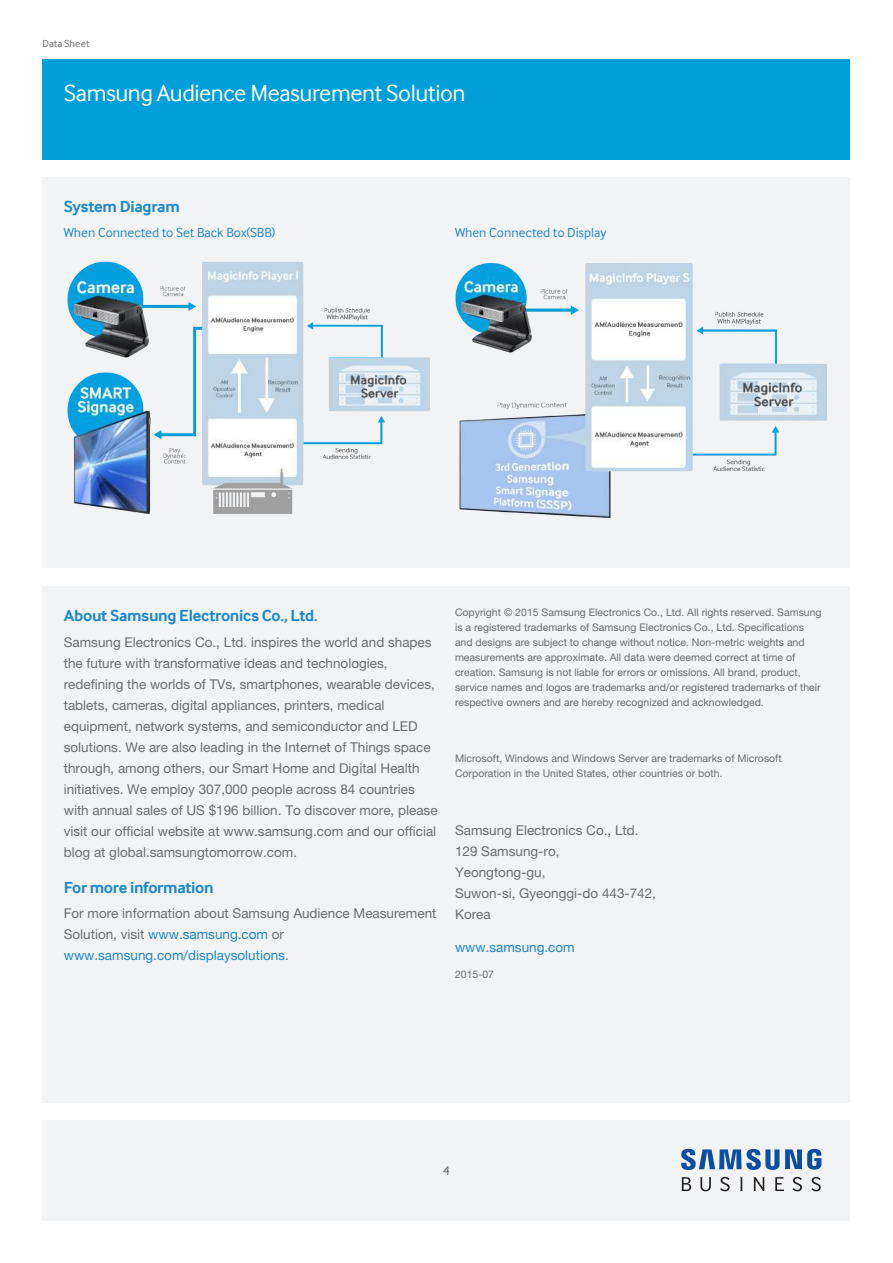
<style>
.page{position:relative;width:893px;height:1263px;background:#fff}
.page>*{position:absolute;margin:0;border:0;box-sizing:border-box;transform-origin:0 0}
.t1{font:24px "Samsung Inter Face";letter-spacing:-.02em;color:#fff}
.t2{font:700 16.5px "Samsung Inter Face";letter-spacing:-.02em;color:#2088c9}
.t3{font:13.5px/21px "Helvetica Neue LT Pro";color:#6c6d70}
.t4{font:13.5px "Samsung Inter Face";color:#2088c9}
.t5{font:13.5px "Helvetica Neue LT Pro";color:#2088c9}
.t6{font:13.5px "Samsung Inter Face";color:#6c6d70}
.t7{font:10.5px/15px "Helvetica Neue LT Pro";color:#6c6d70}
.t8{font:10.5px "Samsung Inter Face";letter-spacing:.005em;color:#6c6d70}
.s1{color:#2088c9}
</style>
<div class="page">
<div style="left:43px;top:1120px;width:807px;height:100px;background:#f2f3f4"></div>
<div style="left:43px;top:60px;width:807px;height:100px;background:#009fda"></div>
<div style="left:43px;top:177px;width:807px;height:926px;background:#f2f3f4"></div>
<svg style="left:681px;top:1149px;width:98px;height:21px"></svg>
<svg style="left:785px;top:1149px;width:36px;height:20px"></svg>
<svg style="left:682px;top:1177px;width:9px;height:14px"></svg>
<svg style="left:700px;top:1177px;width:11px;height:14px"></svg>
<svg style="left:720px;top:1177px;width:10px;height:14px"></svg>
<svg style="left:741px;top:1177px;width:1px;height:14px"></svg>
<svg style="left:754px;top:1177px;width:10px;height:14px"></svg>
<svg style="left:775px;top:1177px;width:9px;height:14px"></svg>
<svg style="left:792px;top:1177px;width:10px;height:14px"></svg>
<svg style="left:811px;top:1177px;width:10px;height:14px"></svg>
<img style="left:67px;top:261px;width:363px;height:253px">
<img style="left:455px;top:263px;width:372px;height:255px">
<div style="left:34px;top:569px;width:839px;height:17px;background:#fff"></div>
<p class="t8" style="left:43px;top:38px;width:48px">Data Sheet</p>
<h1 class="t1" style="left:64px;top:79px;width:403px">Samsung Audience Measurement Solution</h1>
<p class="t2" style="left:64px;top:197px;width:118px">System Diagram</p>
<p class="t4" style="left:64px;top:224px;width:213px">When Connected to Set Back Box(SBB)</p>
<p class="t4" style="left:455px;top:224px;width:153px">When Connected to Display</p>
<p class="t2" style="left:64px;top:605px;width:256px">About Samsung Electronics Co., Ltd.</p>
<p class="t3" style="left:64px;top:631px;width:375px">Samsung Electronics Co., Ltd. inspires the world and shapes the future with transformative ideas and technologies, redefining the worlds of TVs, smartphones, wearable devices, tablets, cameras, digital appliances, printers, medical equipment, network systems, and semiconductor and LED solutions. We are also leading in the Internet of Things space through, among others, our Smart Home and Digital Health initiatives. We employ 307,000 people across 84 countries with annual sales of US $196 billion. To discover more, please visit our official website at www.samsung.com and our official blog at global.samsungtomorrow.com.</p>
<p class="t2" style="left:64px;top:877px;width:151px">For more information</p>
<p class="t3" style="left:64px;top:903px;width:374px">For more information about Samsung Audience Measurement<br>Solution, visit <span class="s1">www.samsung.com</span> or <span class="s1">www.samsung.com/displaysolutions</span>.</p>
<p class="t7" style="left:455px;top:605px;width:368px">Copyright © 2015 Samsung Electronics Co., Ltd. All rights reserved. Samsung is a registered trademarks of Samsung Electronics Co., Ltd. Specifications and designs are subject to change without notice. Non-metric weights and measurements are approximate. All data were deemed correct at time of creation. Samsung is not liable for errors or omissions. All brand, product, service names and logos are trademarks and/or registered trademarks of their respective owners and are hereby recognized and acknowledged.</p>
<p class="t7" style="left:455px;top:750px;width:328px">Microsoft, Windows and Windows Server are trademarks of Microsoft<br>Corporation in the United States, other countries or both.</p>
<p class="t3" style="left:455px;top:819px;width:203px">Samsung Electronics Co., Ltd.<br>129 Samsung-ro,<br>Yeongtong-gu,<br>Suwon-si, Gyeonggi-do 443-742,<br>Korea</p>
<p class="t5" style="left:455px;top:939px;width:121px">www.samsung.com</p>
<p class="t7" style="left:455px;top:966px;width:41px">2015-07</p>
<p class="t6" style="left:443px;top:1162px;width:9px">4</p>
</div>
